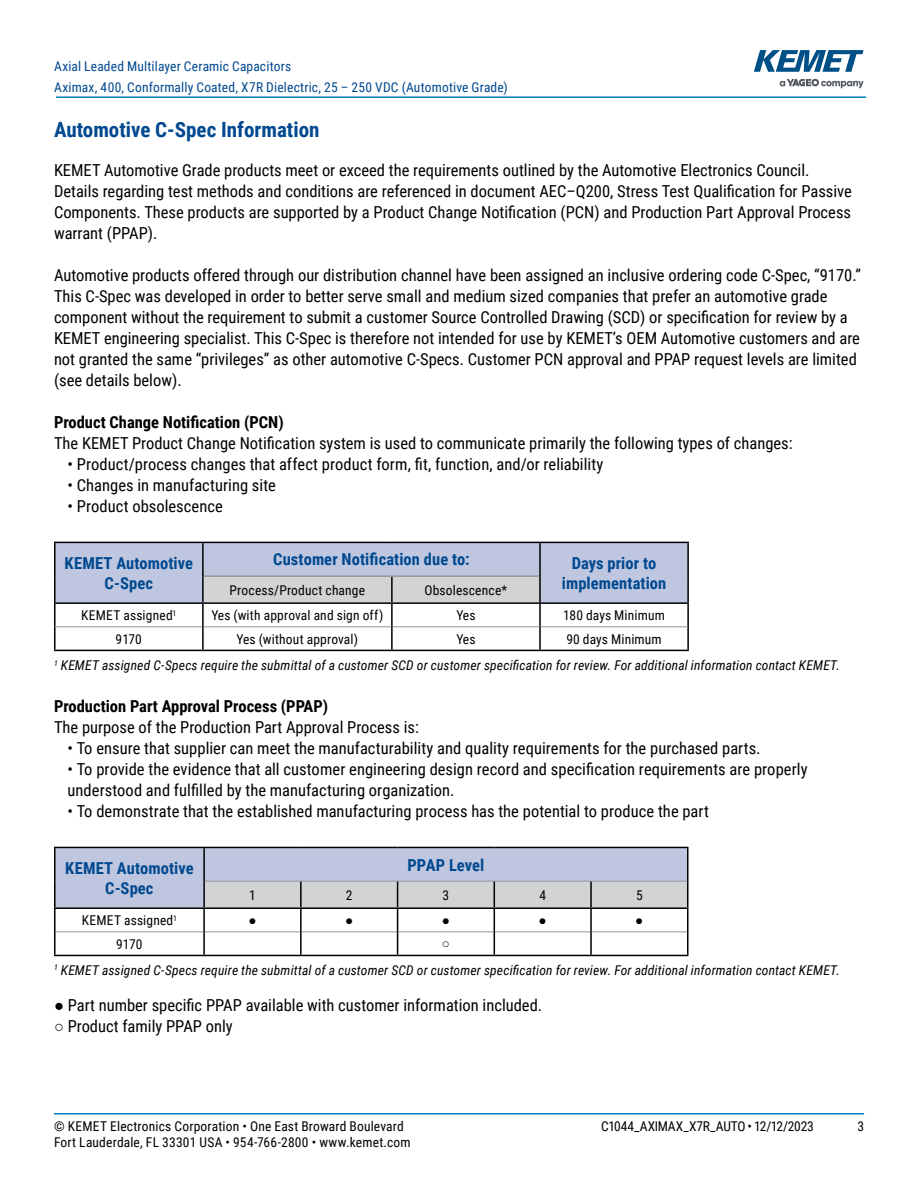
<style>
.page{position:relative;width:918px;height:1188px;background:#fff}
.page>*{position:absolute;margin:0;border:0;box-sizing:border-box;transform-origin:0 0}
.t1{font:700 21px "Roboto Condensed";color:#004990}
.t2{font:16.5px/21px "Roboto Condensed";color:#000}
.t3{font:700 16.5px/19.8px "Roboto Condensed";letter-spacing:.005em;color:#004990;text-align:center}
.t4{font:700 16.5px "Roboto Condensed";color:#000}
.t5{font:italic 13.5px/26.7px "Roboto Condensed";letter-spacing:.01em;color:#000}
.t6{font:13.5px "Roboto Condensed";letter-spacing:.01em;color:#000}
.t7{font:13.5px/21px "Roboto Condensed";letter-spacing:.01em;color:#004990}
.t8{font:13.5px "Roboto Condensed";letter-spacing:-.02em;color:#000}
.t9{font:900 13.5px "Arial";color:#000}
.s1{font-style:normal}
.s2{font-family:"Arial";font-weight:900}
</style>
<div class="page">
<hr style="left:54px;top:1113px;width:810px;height:2px;background:#007dc3">
<hr style="left:56px;top:96px;width:810px;height:2px;background:#007dc3">
<svg style="left:780px;top:79px;width:84px;height:9px"></svg>
<svg style="left:754px;top:50px;width:110px;height:22px"></svg>
<svg style="left:56px;top:543px;width:631px;height:59px;background:#c2c8dc"></svg>
<hr style="left:687px;top:604px;width:2px;height:23px;background:#000">
<hr style="left:687px;top:627px;width:2px;height:23px;background:#000">
<hr style="left:54px;top:604px;width:2px;height:23px;background:#000">
<hr style="left:54px;top:627px;width:2px;height:23px;background:#000">
<hr style="left:54px;top:650px;width:149px;height:1px;background:#000">
<hr style="left:203px;top:650px;width:189px;height:1px;background:#000">
<hr style="left:392px;top:650px;width:148px;height:1px;background:#000">
<hr style="left:540px;top:650px;width:149px;height:1px;background:#000">
<hr style="left:56px;top:626px;width:146px;height:1px;background:#939598">
<hr style="left:204px;top:626px;width:187px;height:1px;background:#939598">
<hr style="left:393px;top:626px;width:146px;height:1px;background:#939598">
<hr style="left:541px;top:626px;width:146px;height:1px;background:#939598">
<hr style="left:204px;top:575px;width:188px;height:2px;background:#939598">
<hr style="left:392px;top:575px;width:147px;height:2px;background:#939598">
<hr style="left:54px;top:542px;width:149px;height:1px;background:#000">
<hr style="left:54px;top:543px;width:2px;height:33px;background:#000">
<hr style="left:54px;top:576px;width:2px;height:26px;background:#000">
<hr style="left:54px;top:602px;width:149px;height:2px;background:#000">
<hr style="left:203px;top:542px;width:189px;height:1px;background:#000">
<hr style="left:392px;top:542px;width:148px;height:1px;background:#000">
<hr style="left:540px;top:542px;width:149px;height:1px;background:#000">
<hr style="left:687px;top:543px;width:2px;height:33px;background:#000">
<hr style="left:687px;top:576px;width:2px;height:26px;background:#000">
<hr style="left:540px;top:602px;width:149px;height:2px;background:#000">
<hr style="left:203px;top:602px;width:189px;height:2px;background:#000">
<hr style="left:392px;top:602px;width:148px;height:2px;background:#000">
<hr style="left:202px;top:543px;width:2px;height:33px;background:#000">
<hr style="left:539px;top:543px;width:2px;height:33px;background:#000">
<hr style="left:202px;top:576px;width:2px;height:26px;background:#000">
<hr style="left:539px;top:576px;width:2px;height:26px;background:#000">
<hr style="left:202px;top:604px;width:2px;height:23px;background:#000">
<hr style="left:539px;top:604px;width:2px;height:23px;background:#000">
<hr style="left:202px;top:627px;width:2px;height:23px;background:#000">
<hr style="left:539px;top:627px;width:2px;height:23px;background:#000">
<hr style="left:391px;top:577px;width:2px;height:25px;background:#000">
<hr style="left:391px;top:604px;width:2px;height:23px;background:#000">
<hr style="left:391px;top:627px;width:2px;height:23px;background:#000">
<hr style="left:54px;top:847px;width:150px;height:1px;background:#000">
<hr style="left:54px;top:848px;width:2px;height:33px;background:#000">
<hr style="left:54px;top:881px;width:2px;height:26px;background:#000">
<hr style="left:54px;top:907px;width:150px;height:2px;background:#000">
<hr style="left:54px;top:909px;width:2px;height:23px;background:#000">
<hr style="left:54px;top:932px;width:2px;height:23px;background:#000">
<hr style="left:54px;top:955px;width:150px;height:1px;background:#000">
<hr style="left:204px;top:955px;width:97px;height:1px;background:#000">
<hr style="left:301px;top:955px;width:97px;height:1px;background:#000">
<hr style="left:398px;top:955px;width:96px;height:1px;background:#000">
<hr style="left:494px;top:955px;width:97px;height:1px;background:#000">
<hr style="left:591px;top:955px;width:97px;height:1px;background:#000">
<svg style="left:55px;top:847px;width:633px;height:108px"></svg>
<hr style="left:590px;top:932px;width:2px;height:23px;background:#000">
<p class="t7" style="left:54px;top:55px;width:455px">Axial Leaded Multilayer Ceramic Capacitors<br>Aximax, 400, Conformally Coated, X7R Dielectric, 25 – 250 VDC (Automotive Grade)</p>
<p class="t1" style="left:54px;top:115px;width:267px">Automotive C-Spec Information</p>
<p class="t2" style="left:54px;top:159px;width:799px">KEMET Automotive Grade products meet or exceed the requirements outlined by the Automotive Electronics Council.<br>Details regarding test methods and conditions are referenced in document AEC–Q200, Stress Test Qualification for Passive Components. These products are supported by a Product Change Notification (PCN) and Production Part Approval Process warrant (PPAP).</p>
<p class="t2" style="left:54px;top:264px;width:808px">Automotive products offered through our distribution channel have been assigned an inclusive ordering code C-Spec, “9170.” This C-Spec was developed in order to better serve small and medium sized companies that prefer an automotive grade component without the requirement to submit a customer Source Controlled Drawing (SCD) or specification for review by a KEMET engineering specialist. This C-Spec is therefore not intended for use by KEMET’s OEM Automotive customers and are not granted the same “privileges” as other automotive C-Specs. Customer PCN approval and PPAP request levels are limited (see details below).</p>
<p class="t4" style="left:54px;top:411px;width:231px">Product Change Notification (PCN)</p>
<p class="t2" style="left:54px;top:432px;width:740px">The KEMET Product Change Notification system is used to communicate primarily the following types of changes:</p>
<p class="t2" style="left:68px;top:453px;width:538px">• Product/process changes that affect product form, fit, function, and/or reliability</p>
<p class="t2" style="left:67px;top:474px;width:210px">• Changes in manufacturing site</p>
<p class="t2" style="left:68px;top:495px;width:157px">• Product obsolescence</p>
<p class="t3" style="left:65px;top:553px;width:130px">KEMET Automotive<br>C-Spec</p>
<p class="t3" style="left:273px;top:549px;width:198px">Customer Notification due to:</p>
<p class="t3" style="left:562px;top:553px;width:106px">Days prior to implementation</p>
<p class="t6" style="left:230px;top:580px;width:137px">Process/Product change</p>
<p class="t6" style="left:424px;top:580px;width:84px">Obsolescence*</p>
<p class="t6" style="left:81px;top:606px;width:97px">KEMET assigned<sup>1</sup></p>
<p class="t6" style="left:211px;top:606px;width:174px">Yes (with approval and sign off)</p>
<p class="t6" style="left:456px;top:606px;width:21px">Yes</p>
<p class="t6" style="left:563px;top:606px;width:103px">180 days Minimum</p>
<p class="t6" style="left:116px;top:629px;width:28px">9170</p>
<p class="t6" style="left:237px;top:629px;width:123px">Yes (without approval)</p>
<p class="t6" style="left:456px;top:629px;width:21px">Yes</p>
<p class="t5" style="left:54px;top:625px;width:788px;text-indent:512px"><span class="s1">90 days Minimum<br></span><sup>1</sup> KEMET assigned C-Specs require the submittal of a customer SCD or customer specification for review. For additional information contact KEMET.</p>
<p class="t4" style="left:54px;top:695px;width:276px">Production Part Approval Process (PPAP)</p>
<p class="t2" style="left:54px;top:716px;width:366px">The purpose of the Production Part Approval Process is:</p>
<p class="t2" style="left:68px;top:737px;width:695px">• To ensure that supplier can meet the manufacturability and quality requirements for the purchased parts.</p>
<p class="t2" style="left:67px;top:758px;width:742px">• To provide the evidence that all customer engineering design record and specification requirements are properly understood and fulfilled by the manufacturing organization.</p>
<p class="t2" style="left:68px;top:800px;width:643px">• To demonstrate that the established manufacturing process has the potential to produce the part</p>
<p class="t3" style="left:65px;top:858px;width:130px">KEMET Automotive<br>C-Spec</p>
<p class="t3" style="left:408px;top:854px;width:78px">PPAP Level</p>
<p class="t6" style="left:249px;top:886px;width:8px">1</p>
<p class="t6" style="left:346px;top:886px;width:8px">2</p>
<p class="t6" style="left:443px;top:886px;width:8px">3</p>
<p class="t6" style="left:539px;top:886px;width:8px">4</p>
<p class="t6" style="left:636px;top:886px;width:8px">5</p>
<p class="t6" style="left:82px;top:911px;width:97px">KEMET assigned<sup>1</sup></p>
<p class="t9" style="left:248px;top:910px;width:10px">●</p>
<p class="t9" style="left:345px;top:910px;width:10px">●</p>
<p class="t9" style="left:442px;top:910px;width:10px">●</p>
<p class="t9" style="left:539px;top:910px;width:10px">●</p>
<p class="t9" style="left:635px;top:910px;width:10px">●</p>
<p class="t6" style="left:116px;top:934px;width:28px">9170</p>
<p class="t9" style="left:442px;top:934px;width:10px">○</p>
<p class="t5" style="left:54px;top:956px;width:788px"><sup>1</sup> KEMET assigned C-Specs require the submittal of a customer SCD or customer specification for review. For additional information contact KEMET.</p>
<p class="t2" style="left:54px;top:994px;width:490px"><span class="s2">●</span> Part number specific PPAP available with customer information included.</p>
<p class="t2" style="left:54px;top:1015px;width:180px"><span class="s2">○</span> Product family PPAP only</p>
<p class="t6" style="left:54px;top:1116px;width:351px">© KEMET Electronics Corporation • One East Broward Boulevard</p>
<p class="t8" style="left:601px;top:1116px;width:214px">C1044_AXIMAX_X7R_AUTO • 12/12/2023</p>
<p class="t6" style="left:857px;top:1116px;width:8px">3</p>
<p class="t6" style="left:54px;top:1133px;width:358px">Fort Lauderdale, FL 33301 USA • 954-766-2800 • www.kemet.com</p>
</div>
